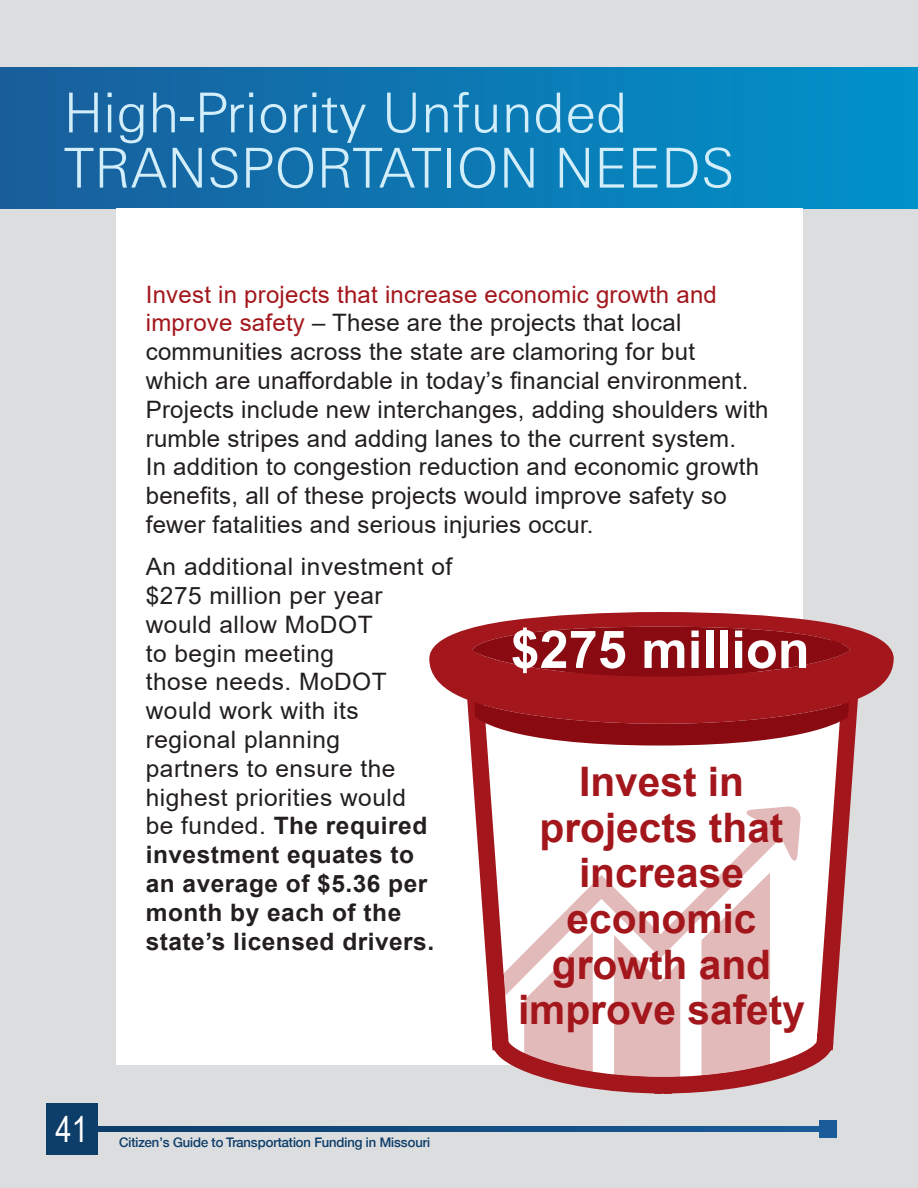
<style>
.page{position:relative;width:918px;height:1188px;background:#dcdddf}
.page>*{position:absolute;margin:0;border:0;box-sizing:border-box;transform-origin:0 0}
.t1{font:300 55.2px "Zurich BT";color:#d2eefb}
.t2{font:700 52.2px "Arial";color:#fff}
.t3{font:700 40.65px/45.8px "Arial";color:#a3171c;text-align:center}
.t4{font:35.55px "Arial Narrow";color:#fff}
.t5{font:24px/28.8px "Arial";letter-spacing:.01em;color:#231f20}
.t6{font:500 13.5px "Helvetica";color:#0d3d69}
.s1{color:#a3171c}
.s2{font-weight:700}
</style>
<div class="page">
<div style="left:0;top:68px;width:918px;height:140px;background:linear-gradient(to right,#195e9b,#0192cb)"></div>
<div style="left:46px;top:1103px;width:52px;height:52px;background:#0d3d69"></div>
<div style="left:116px;top:208px;width:686px;height:857px;background:#fff"></div>
<div style="left:820px;top:1120px;width:17px;height:18px;background:#1a5c99"></div>
<svg style="left:98px;top:1126px;width:722px;height:6px"></svg>
<svg style="left:469px;top:724px;width:388px;height:369px"></svg>
<svg style="left:429px;top:612px;width:465px;height:112px;fill:#a3171c"></svg>
<svg style="left:472px;top:627px;width:378px;height:50px"></svg>
<svg style="left:474px;top:702px;width:375px;height:44px"></svg>
<svg style="left:504px;top:807px;width:297px;height:189px"></svg>
<svg style="left:496px;top:973px;width:9px;height:31px"></svg>
<svg style="left:524px;top:932px;width:69px;height:148px"></svg>
<svg style="left:614px;top:935px;width:66px;height:149px"></svg>
<svg style="left:702px;top:873px;width:68px;height:211px"></svg>
<p class="t1" style="left:64px;top:79px;width:565px">High-Priority Unfunded</p>
<p class="t1" style="left:64px;top:134px;width:672px">TRANSPORTATION NEEDS</p>
<h3 class="t4" style="left:55px;top:1103px;width:34px">41</h3>
<p class="t5" style="left:146px;top:280px;width:624px"><span class="s1">Invest in projects that increase economic growth and improve safety</span> – These are the projects that local communities across the state are clamoring for but<br>which are unaffordable in today’s financial environment.<br>Projects include new interchanges, adding shoulders with rumble stripes and adding lanes to the current system.<br>In addition to congestion reduction and economic growth benefits, all of these projects would improve safety so fewer fatalities and serious injuries occur.</p>
<p class="t5" style="left:146px;top:552px;width:308px">An additional investment of $275 million per year would allow MoDOT<br>to begin meeting<br>those needs. MoDOT would work with its regional planning<br>partners to ensure the highest priorities would<br>be funded. <span class="s2">The required investment equates to<br>an average of $5.36 per month by each of the state’s licensed drivers.</span></p>
<p class="t2" style="left:511px;top:613px;width:301px">$275 million</p>
<p class="t3" style="left:518px;top:759px;width:288px">Invest in projects that increase economic growth and improve safety</p>
<p class="t6" style="left:119px;top:1134px;width:313px">Citizen’s Guide to Transportation Funding in Missouri</p>
</div>
